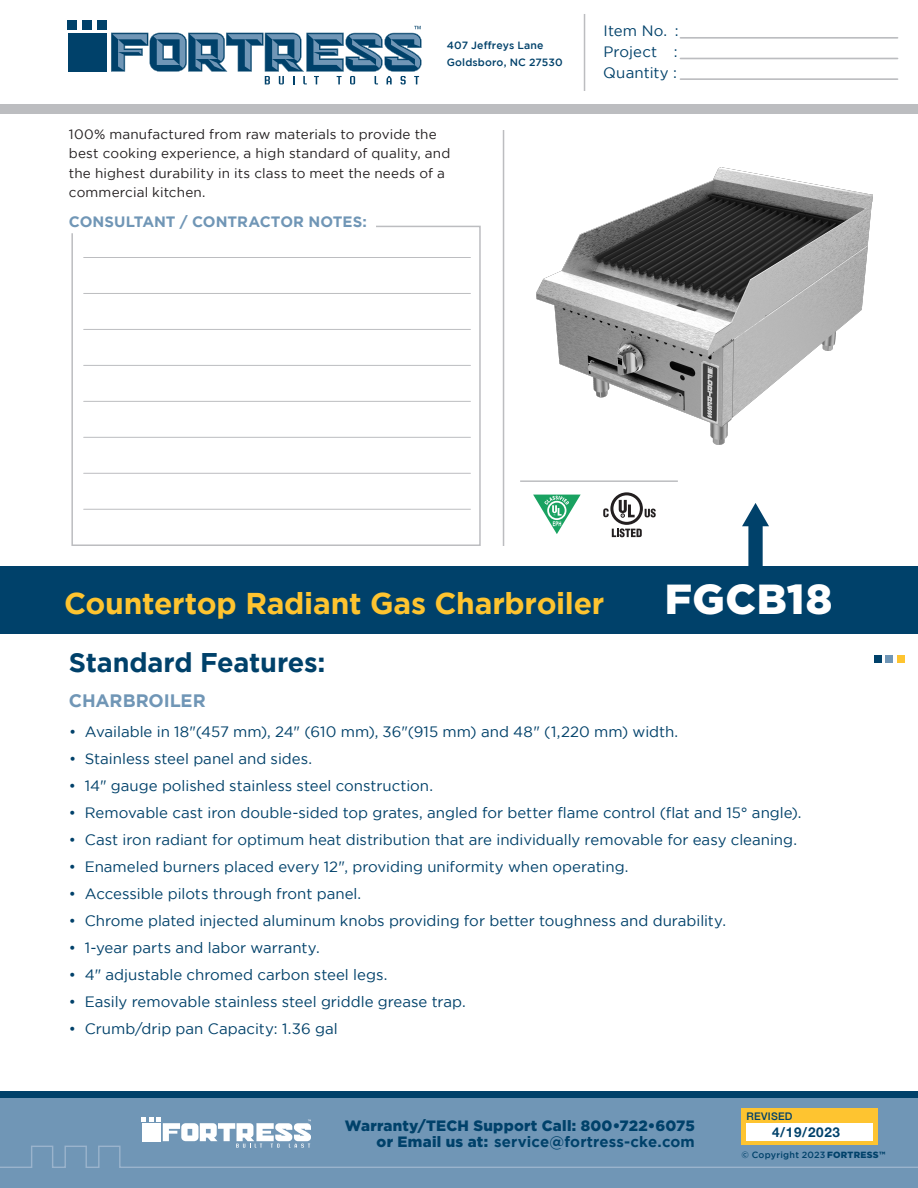
<style>
.page{position:relative;width:918px;height:1188px;background:#fff}
.page>*{position:absolute;margin:0;border:0;box-sizing:border-box;transform-origin:0 0}
.t1{font:900 42px "Gotham";letter-spacing:.015em;color:#fff}
.t2{font:700 30px "Gotham";letter-spacing:-.01em;color:#fec430}
.t3{font:700 27px "Gotham";letter-spacing:-.01em;color:#00416a}
.t4{font:700 18px "Gotham";letter-spacing:-.005em;color:#7096b6}
.t5{font:15px/21px "Gotham";color:#00416a;text-align:justify}
.t6{font:900 15px "Gotham";letter-spacing:.015em;color:#00416a}
.t7{font:700 15px "Gotham";letter-spacing:.01em;color:#00416a}
.t8{font:700 15px "Gotham";letter-spacing:-.005em;color:#7096b6}
.t9{font:13.5px/19.5px "Gotham";letter-spacing:.01em;color:#231f20}
.t10{font:700 13.5px "Helvetica Neue";letter-spacing:.05em;color:#00416a}
.t11{font:500 10.5px/16.5px "Gotham";letter-spacing:.015em;color:#00416a}
.t12{font:500 10.5px "Helvetica Neue";letter-spacing:.025em;color:#00416a}
.t13{font:500 9px "Gotham";letter-spacing:.025em;color:#00416a}
.s1{font-weight:900}
</style>
<div class="page">
<div style="left:0;top:1091px;width:918px;height:9px;background:#00416a"></div>
<div style="left:0;top:104px;width:918px;height:10px;background:#bcbdc0"></div>
<div style="left:0;top:1099px;width:918px;height:89px;background:#7096b6"></div>
<hr style="left:503px;top:130px;width:1px;height:416px;background:#bcbdc0">
<hr style="left:584px;top:14px;width:1px;height:77px;background:#bcbdc0">
<div style="left:0;top:566px;width:918px;height:68px;background:#00416a"></div>
<hr style="left:520px;top:480px;width:158px;height:2px;background:#bcbdc0">
<svg style="left:742px;top:503px;width:27px;height:63px"></svg>
<img style="left:536px;top:168px;width:336px;height:276px">
<div style="left:68px;top:33px;width:39px;height:39px;background:#00416a"></div>
<div style="left:68px;top:21px;width:9px;height:9px;background:#00416a"></div>
<div style="left:97px;top:21px;width:10px;height:9px;background:#00416a"></div>
<div style="left:82px;top:21px;width:10px;height:9px;background:#00416a"></div>
<svg style="left:111px;top:26px;width:310px;height:58px"></svg>
<svg style="left:69px;top:1117px;width:849px;height:51px"></svg>
<div style="left:875px;top:656px;width:7px;height:7px;background:#00416a"></div>
<div style="left:897px;top:656px;width:7px;height:7px;background:#fec430"></div>
<div style="left:886px;top:656px;width:7px;height:7px;background:#7096b6"></div>
<svg style="left:533px;top:495px;width:48px;height:39px"></svg>
<svg style="left:612px;top:528px;width:30px;height:9px"></svg>
<svg style="left:603px;top:508px;width:6px;height:9px"></svg>
<svg style="left:645px;top:509px;width:11px;height:8px"></svg>
<svg style="left:610px;top:492px;width:33px;height:33px"></svg>
<svg style="left:613px;top:495px;width:27px;height:27px"></svg>
<svg style="left:619px;top:500px;width:16px;height:17px"></svg>
<hr style="left:680px;top:37px;width:218px;height:2px;background:#bcbdc0">
<hr style="left:680px;top:58px;width:218px;height:1px;background:#bcbdc0">
<hr style="left:680px;top:78px;width:218px;height:2px;background:#bcbdc0">
<div style="left:742px;top:1109px;width:136px;height:36px;background:#fec430"></div>
<div style="left:747px;top:1123px;width:126px;height:18px;background:#fff"></div>
<svg style="left:71px;top:225px;width:410px;height:321px"></svg>
<svg style="left:0;top:1098px;width:69px;height:70px"></svg>
<p class="t11" style="left:447px;top:37px;width:117px">407 Jeffreys Lane<br>Goldsboro, NC 27530</p>
<p class="t9" style="left:69px;top:124px;width:383px">100% manufactured from raw materials to provide the best cooking experience, a high standard of quality, and the highest durability in its class to meet the needs of a commercial kitchen.</p>
<p class="t8" style="left:69px;top:213px;width:299px">CONSULTANT / CONTRACTOR NOTES:</p>
<p class="t5" style="left:603px;top:20px;width:77px">Item No. :<br>Project :<br>Quantity :</p>
<h2 class="t2" style="left:64px;top:586px;width:542px">Countertop Radiant Gas Charbroiler</h2>
<h1 class="t1" style="left:665px;top:575px;width:169px">FGCB18</h1>
<h3 class="t3" style="left:69px;top:647px;width:258px">Standard Features:</h3>
<p class="t4" style="left:69px;top:690px;width:138px">CHARBROILER</p>
<p class="t5" style="left:69px;top:721px;width:611px">• Available in 18"(457 mm), 24" (610 mm), 36"(915 mm) and 48" (1,220 mm) width.</p>
<p class="t5" style="left:69px;top:748px;width:245px">• Stainless steel panel and sides.</p>
<p class="t5" style="left:69px;top:775px;width:366px">• 14" gauge polished stainless steel construction.</p>
<p class="t5" style="left:69px;top:802px;width:734px">• Removable cast iron double-sided top grates, angled for better flame control (flat and 15° angle).</p>
<p class="t5" style="left:69px;top:829px;width:730px">• Cast iron radiant for optimum heat distribution that are individually removable for easy cleaning.</p>
<p class="t5" style="left:69px;top:856px;width:561px">• Enameled burners placed every 12", providing uniformity when operating.</p>
<p class="t5" style="left:69px;top:883px;width:294px">• Accessible pilots through front panel.</p>
<p class="t5" style="left:69px;top:910px;width:659px">• Chrome plated injected aluminum knobs providing for better toughness and durability.</p>
<p class="t5" style="left:69px;top:937px;width:252px">• 1-year parts and labor warranty.</p>
<p class="t5" style="left:69px;top:964px;width:320px">• 4" adjustable chromed carbon steel legs.</p>
<p class="t5" style="left:69px;top:991px;width:398px">• Easily removable stainless steel griddle grease trap.</p>
<p class="t5" style="left:69px;top:1018px;width:270px">• Crumb/drip pan Capacity: 1.36 gal</p>
<p class="t12" style="left:747px;top:1108px;width:47px">REVISED</p>
<p class="t6" style="left:345px;top:1117px;width:352px">Warranty/TECH Support Call: 800•722•6075</p>
<p class="t10" style="left:772px;top:1122px;width:69px">4/19/2023</p>
<p class="t7" style="left:377px;top:1133px;width:320px"><span class="s1">or Email us at:</span> service@fortress-cke.com</p>
<p class="t13" style="left:742px;top:1150px;width:145px">© Copyright 2023 <span class="s1">FORTRESS™</span></p>
</div>
